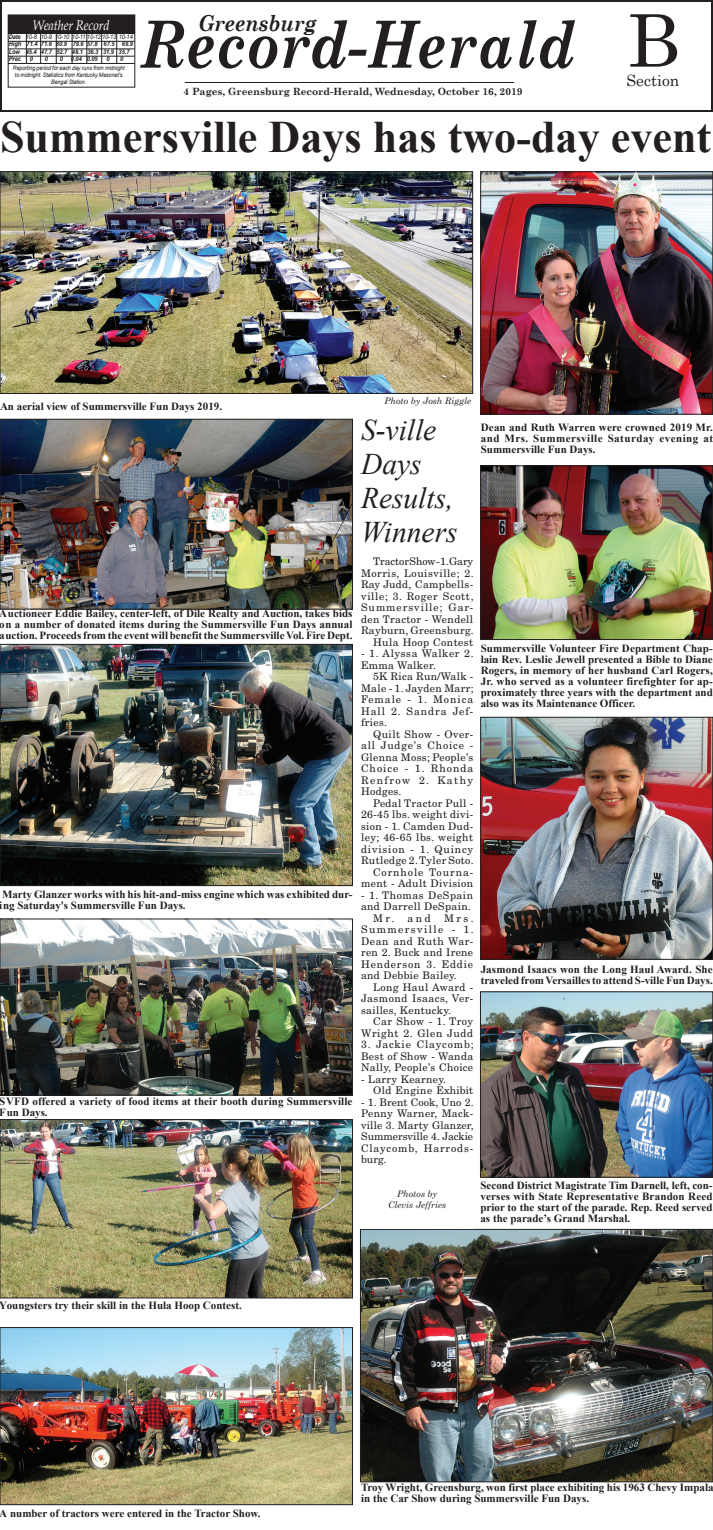
<style>
.page{position:relative;width:713px;height:1530px;background:#fff}
.page>*{position:absolute;margin:0;border:0;box-sizing:border-box;transform-origin:0 0}
.t1{font:72.5px "Century Schoolbook";color:#231f20}
.t2{font:italic 700 65px "Century Schoolbook";letter-spacing:.015em;color:#231f20;scale:.86 1}
.t3{font:700 45px "Times New Roman";color:#231f20}
.t4{font:italic 30px/34px "Times New Roman";color:#231f20}
.t5{font:italic 700 22px "Century Schoolbook";color:#231f20;scale:.9 1}
.t6{font:15.5px "Century Schoolbook";letter-spacing:.005em;color:#231f20}
.t7{font:italic 13.8px "Palatino";letter-spacing:-.01em;color:#fff;scale:.88 1}
.t8{font:700 11px/11px "Times New Roman";color:#231f20;text-align:justify}
.t9{font:10.5px/11.5px "New Century Schlbk";letter-spacing:.03em;color:#231f20;text-align:justify}
.t10{font:10.5px/11.5px "New Century Schlbk";letter-spacing:.06em;color:#231f20;text-align:right}
.t11{font:10.5px "New Century Schlbk";letter-spacing:.05em;color:#231f20}
.t12{font:700 10px "Century Schoolbook";color:#231f20}
.t13{font:italic 9px/11px "Century Schoolbook";color:#231f20;text-align:center}
.t14{font:italic 700 6.5px/7.3px "Arial";letter-spacing:-.01em;color:#231f20;scale:.88 1}
.t15{font:italic 6.1px/6.9px "Arial";letter-spacing:-.02em;color:#231f20;text-align:center;scale:.88 1}
.s1{font-weight:400}
</style>
<div class="page">
<div style="left:0;top:0;width:712px;height:112px;border:2px solid #231f20"></div>
<hr style="left:185px;top:82px;width:329px;height:1px;background:#231f20">
<div style="left:8px;top:15px;width:126px;height:18px;background:#231f20"></div>
<hr style="left:8px;top:41px;width:126px;height:1px;background:#231f20">
<hr style="left:8px;top:49px;width:126px;height:1px;background:#231f20">
<hr style="left:8px;top:56px;width:126px;height:1px;background:#231f20">
<hr style="left:8px;top:63px;width:126px;height:1px;background:#231f20">
<hr style="left:26px;top:33px;width:1px;height:30px;background:#231f20">
<svg style="left:40px;top:34px;width:1px;height:29px"></svg>
<svg style="left:56px;top:34px;width:1px;height:29px"></svg>
<svg style="left:72px;top:34px;width:1px;height:29px"></svg>
<svg style="left:87px;top:34px;width:1px;height:29px"></svg>
<svg style="left:116px;top:34px;width:1px;height:29px"></svg>
<svg style="left:101px;top:34px;width:1px;height:29px"></svg>
<img style="left:2px;top:173px;width:469px;height:219px">
<div style="left:0;top:171px;width:473px;height:223px;border:1px solid #231f20"></div>
<img style="left:2px;top:421px;width:349px;height:187px">
<div style="left:0;top:419px;width:353px;height:191px;border:1px solid #231f20"></div>
<img style="left:2px;top:646px;width:349px;height:238px">
<div style="left:0;top:644px;width:353px;height:242px;border:1px solid #231f20"></div>
<img style="left:2px;top:1121px;width:349px;height:175px">
<div style="left:0;top:1119px;width:353px;height:179px;border:1px solid #231f20"></div>
<img style="left:2px;top:1329px;width:349px;height:174px">
<div style="left:0;top:1327px;width:353px;height:178px;border:1px solid #231f20"></div>
<img style="left:362px;top:1231px;width:348px;height:249px">
<div style="left:360px;top:1229px;width:352px;height:253px;border:1px solid #231f20"></div>
<img style="left:2px;top:920px;width:349px;height:174px">
<div style="left:0;top:918px;width:353px;height:178px;border:1px solid #231f20"></div>
<img style="left:481px;top:993px;width:229px;height:183px">
<div style="left:479px;top:991px;width:233px;height:187px;border:1px solid #231f20"></div>
<img style="left:482px;top:719px;width:228px;height:239px">
<div style="left:480px;top:717px;width:232px;height:243px;border:1px solid #231f20"></div>
<img style="left:482px;top:173px;width:228px;height:240px">
<div style="left:480px;top:171px;width:232px;height:244px;border:1px solid #231f20"></div>
<img style="left:482px;top:467px;width:228px;height:171px">
<div style="left:480px;top:465px;width:232px;height:175px;border:1px solid #231f20"></div>
<h1 class="t1" style="left:626px;top:-5px;width:54px">B</h1>
<p class="t7" style="left:33px;top:18px;width:88px">Weather Record</p>
<h3 class="t5" style="left:198px;top:10px;width:133px">Greensburg</h3>
<p class="t14" style="left:9px;top:33px;width:142px">Date <span class="s1">10-8 10-9 10-10 10-11 10-12 10-13 10-14<br></span>High 71.4 71.6 80.9 79.6 57.8 67.5 69.9<br>Low 45.4 47.7 52.7 48.1 36.3 31.9 35.7<br>Prec</p>
<h2 class="t2" style="left:141px;top:4px;width:506px">Record-Herald</h2>
<p class="t14" style="left:30px;top:55px;width:5px">0</p>
<p class="t14" style="left:45px;top:55px;width:5px">0</p>
<p class="t14" style="left:60px;top:55px;width:45px">0 0.04 0.05</p>
<p class="t14" style="left:106px;top:55px;width:5px">0</p>
<p class="t14" style="left:120px;top:55px;width:5px">0</p>
<p class="t15" style="left:13px;top:64px;width:128px">Reporting period for each day runs from midnight to midnight. Statistics from Kentucky Mesonet’s<br>Bengal Station.</p>
<h3 class="t3" style="left:0;top:112px;width:712px">Summersville Days has two-day event</h3>
<h3 class="t6" style="left:626px;top:71px;width:54px">Section</h3>
<p class="t12" style="left:183px;top:85px;width:340px">4 Pages, Greensburg Record-Herald, Wednesday, October 16, 2019</p>
<p class="t8" style="left:0;top:401px;width:223px">An aerial view of Summersville Fun Days 2019.</p>
<p class="t13" style="left:384px;top:396px;width:88px">Photo by Josh Riggle</p>
<h3 class="t4" style="left:361px;top:413px;width:98px">S-ville<br>Days<br>Results,<br>Winners</h3>
<p class="t9" style="left:361px;top:556px;width:114px;text-align:right">Tractor Show - 1. Gary<br>Morris, Louisville; 2.<br>Ray Judd, Campbells&shy;ville; 3. Roger Scott,<br>Summersville; Gar&shy;den Tractor - Wendell<br>Rayburn, Greensburg.<br>Hula Hoop Contest</p>
<p class="t9" style="left:361px;top:648px;width:114px">- 1. Alyssa Walker 2.<br>Emma Walker.</p>
<p class="t9" style="left:361px;top:671px;width:114px;text-indent:12px">5K Rica Run/Walk - Male - 1. Jayden Marr; Female - 1. Monica Hall 2. Sandra Jef&shy;fries.</p>
<p class="t9" style="left:361px;top:729px;width:114px;text-indent:12px">Quilt Show - Over&shy;all Judge’s Choice - Glenna Moss; People’s Choice - 1. Rhonda Renfrow 2. Kathy Hodges.</p>
<p class="t9" style="left:361px;top:798px;width:114px;text-align:right">Pedal Tractor Pull -<br>26-45 lbs. weight divi&shy;sion - 1. Camden Dud&shy;ley; 46-65 lbs. weight division - 1. Quincy<br>Rutledge 2. Tyler Soto.<br>Cornhole Tourna&shy;ment - Adult Division</p>
<p class="t11" style="left:361px;top:891px;width:114px">- 1. Thomas DeSpain</p>
<p class="t9" style="left:361px;top:901px;width:111px">and Darrell DeSpain.</p>
<p class="t9" style="left:373px;top:913px;width:59px">Mr. and</p>
<p class="t8" style="left:480px;top:422px;width:233px">Dean and Ruth Warren were crowned 2019 Mr. and Mrs. Summersville Saturday evening at Summersville Fun Days.</p>
<p class="t8" style="left:0;top:607px;width:354px">Auctioneer Eddie Bailey, center-left, of Dile Realty and Auction, takes bids on a number of donated items during the Summersville Fun Days annual auction. Proceeds from the event will benefit the Summersville Vol. Fire Dept.</p>
<p class="t8" style="left:480px;top:643px;width:233px">Summersville Volunteer Fire Department Chap&shy;lain Rev. Leslie Jewell presented a Bible to Diane Rogers, in memory of her husband Carl Rogers, Jr. who served as a volunteer firefighter for ap&shy;proximately three years with the department and also was its Maintenance Officer.</p>
<p class="t8" style="left:0;top:888px;width:354px">Marty Glanzer works with his hit-and-miss engine which was exhibited dur&shy;ing Saturday's Summersville Fun Days.</p>
<p class="t9" style="left:361px;top:913px;width:114px;text-indent:83px">Mrs.<br>Summersville - 1.<br>Dean and Ruth War&shy;ren 2. Buck and Irene Henderson 3. Eddie and Debbie Bailey.</p>
<p class="t9" style="left:361px;top:982px;width:114px;text-indent:12px">Long Haul Award - Jasmond Isaacs, Ver&shy;sailles, Kentucky.</p>
<p class="t10" style="left:361px;top:1016px;width:114px">Car Show - 1. Troy<br>Wright 2. Glen Judd</p>
<p class="t9" style="left:361px;top:1039px;width:114px">3. Jackie Claycomb; Best of Show - Wanda Nally, People’s Choice</p>
<p class="t9" style="left:373px;top:1074px;width:102px;text-indent:-12px">- Larry Kearney.<br>Old Engine Exhibit</p>
<p class="t9" style="left:361px;top:1097px;width:114px">- 1. Brent Cook, Uno 2.<br>Penny Warner, Mack&shy;ville 3. Marty Glanzer, Summersville 4. Jackie Claycomb, Harrods&shy;burg.</p>
<p class="t13" style="left:388px;top:1189px;width:60px">Photos by<br>Clevis Jeffries</p>
<p class="t8" style="left:480px;top:963px;width:233px">Jasmond Isaacs won the Long Haul Award. She traveled from Versailles to attend S-ville Fun Days.</p>
<p class="t8" style="left:0;top:1096px;width:354px">SVFD offered a variety of food items at their booth during Summersville<br>Fun Days.</p>
<p class="t8" style="left:480px;top:1180px;width:233px">Second District Magistrate Tim Darnell, left, con&shy;verses with State Representative Brandon Reed prior to the start of the parade. Rep. Reed served as the parade’s Grand Marshal.</p>
<p class="t8" style="left:0;top:1300px;width:243px">Youngsters try their skill in the Hula Hoop Contest.</p>
<p class="t8" style="left:0;top:1508px;width:262px">A number of tractors were entered in the Tractor Show.</p>
<p class="t8" style="left:361px;top:1482px;width:354px">Troy Wright, Greensburg, won first place exhibiting his 1963 Chevy Impala in the Car Show during Summersville Fun Days.</p>
</div>
